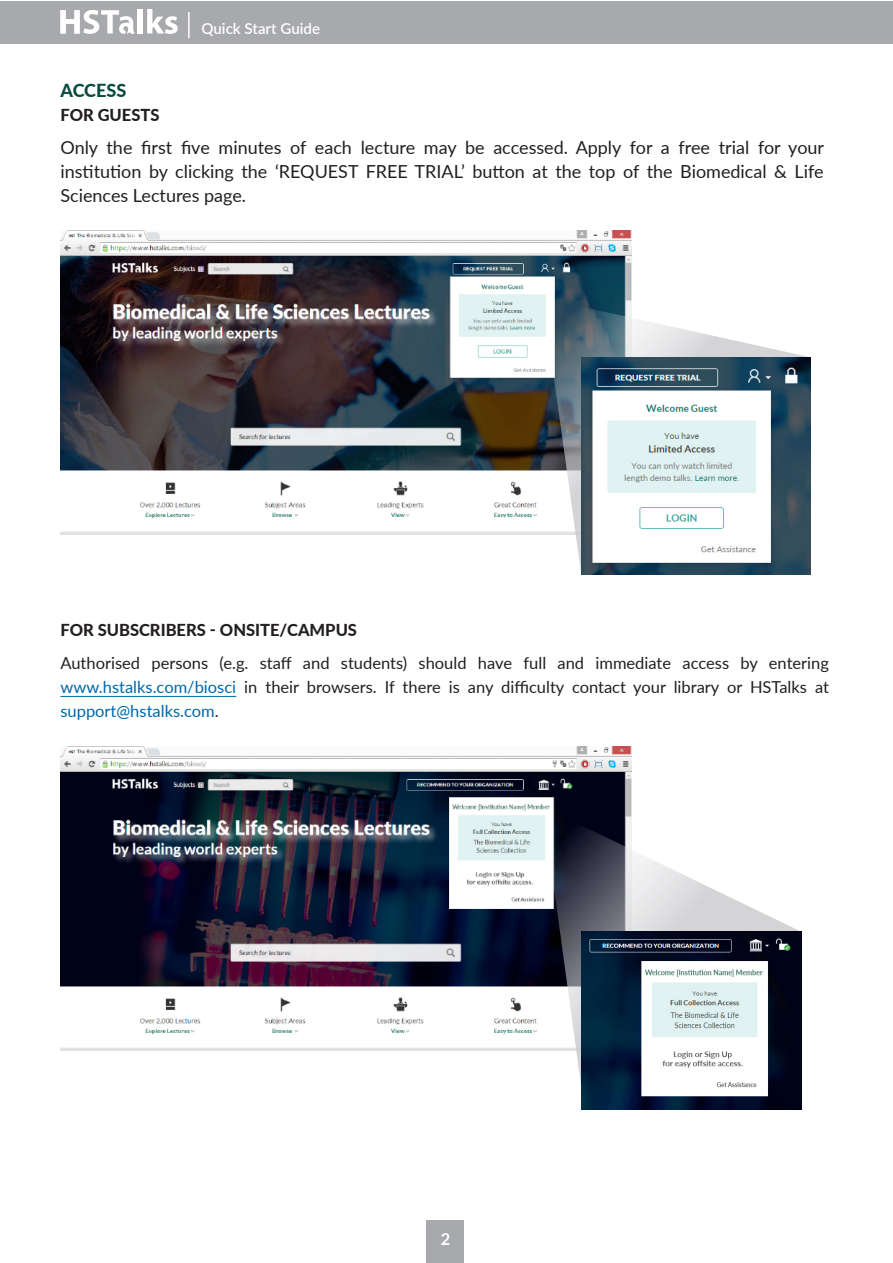
<style>
.page{position:relative;width:893px;height:1263px;background:#fff}
.page>*{position:absolute;margin:0;border:0;box-sizing:border-box;transform-origin:0 0}
.t1{font:18px/24px "Lato";color:#231f20;text-align:justify}
.t2{font:800 18px "Lato";color:#094c3f}
.t3{font:16.5px/24px "Lato";color:#231f20;text-align:justify}
.t4{font:800 16.5px "Lato";color:#231f20}
.t5{font:700 16.5px "Lato";color:#fff}
.t6{font:600 15.15px "Lato";color:#fff}
.s1{color:#0068a8}
</style>
<div class="page">
<div style="left:427px;top:1220px;width:37px;height:43px;background:#a8a9ad"></div>
<div style="left:0;top:1px;width:892px;height:42px;background:#a8a9ad"></div>
<div style="left:138px;top:9px;width:5px;height:25px;background:#fff"></div>
<svg style="left:147px;top:9px;width:31px;height:25px"></svg>
<svg style="left:60px;top:10px;width:75px;height:24px"></svg>
<hr style="left:188px;top:12px;width:2px;height:26px;background:#fff">
<hr style="left:60px;top:696px;width:176px;height:1px;background:#0068a8">
<img style="left:60px;top:231px;width:572px;height:304px">
<svg style="left:543px;top:298px;width:265px;height:273px"></svg>
<img style="left:581px;top:357px;width:229px;height:218px">
<img style="left:60px;top:747px;width:572px;height:304px">
<svg style="left:543px;top:807px;width:260px;height:302px"></svg>
<img style="left:581px;top:932px;width:220px;height:177px">
<p class="t6" style="left:201px;top:17px;width:120px">Quick Start Guide</p>
<p class="t2" style="left:60px;top:77px;width:67px">ACCESS</p>
<p class="t4" style="left:60px;top:102px;width:101px">FOR GUESTS</p>
<p class="t1" style="left:60px;top:134px;width:765px">Only the first five minutes of each lecture may be accessed. Apply for a free trial for your institution by clicking the ‘REQUEST FREE TRIAL’ button at the top of the Biomedical &amp; Life Sciences Lectures page.</p>
<p class="t4" style="left:60px;top:617px;width:298px">FOR SUBSCRIBERS - ONSITE/CAMPUS</p>
<p class="t3" style="left:60px;top:650px;width:770px">Authorised persons (e.g. staff and students) should have full and immediate access by entering <span class="s1">www.hstalks.com/biosci</span> in their browsers. If there is any difficulty contact your library or HSTalks at <span class="s1">support@hstalks.com</span>.</p>
<p class="t5" style="left:441px;top:1226px;width:11px">2</p>
</div>
